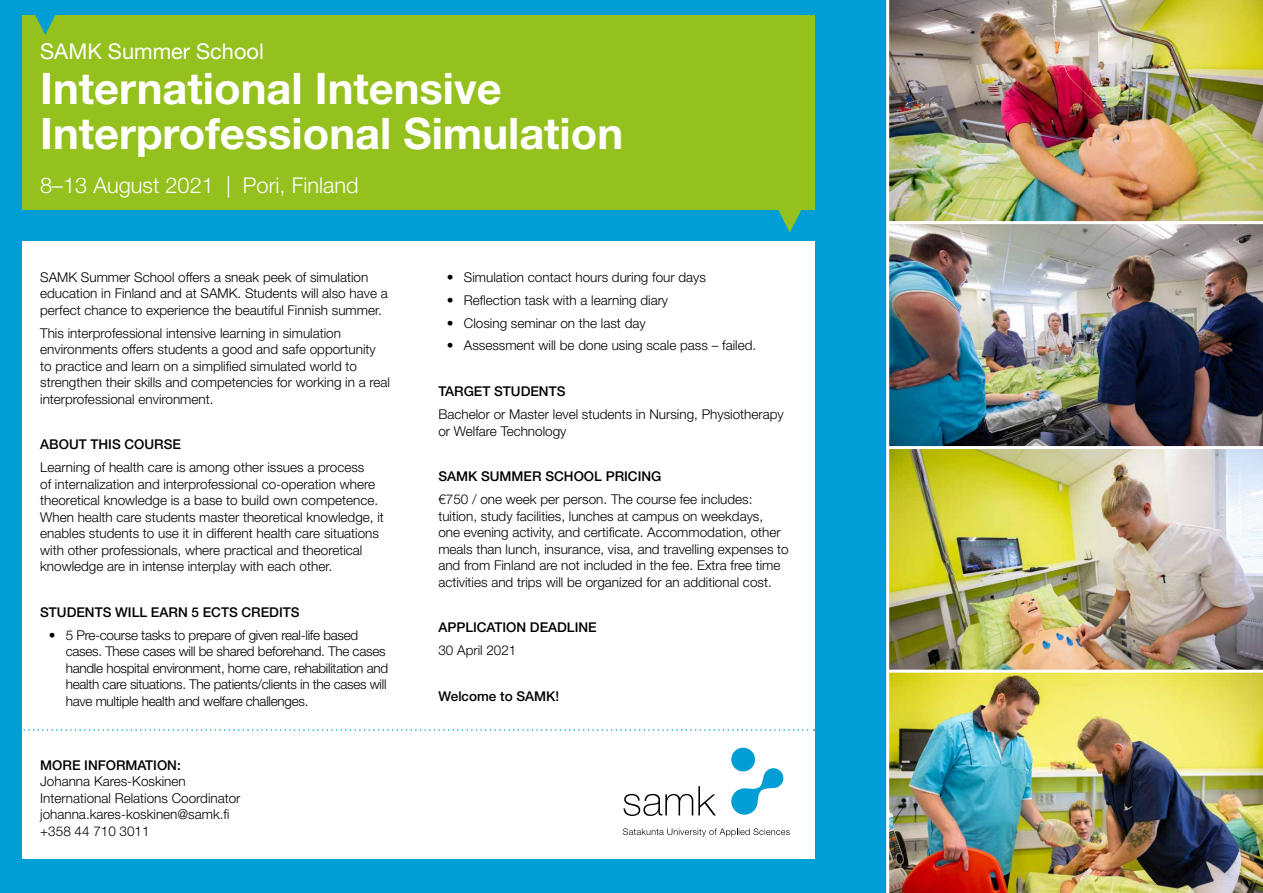
<style>
.page{position:relative;width:1263px;height:893px;background:#009ed4}
.page>*{position:absolute;margin:0;border:0;box-sizing:border-box;transform-origin:0 0}
.t1{font:700 43.5px/45px "Helvetica Neue LT Std";color:#fff}
.t2{font:300 21.75px "Helvetica Neue LT Std";color:#fff}
.t3{font:21.75px "Helvetica Neue LT Std";color:#fff}
.t4{font:300 13.5px/16.5px "Helvetica Neue LT Std";color:#000}
.t5{font:300 13.5px/16.5px "Helvetica Neue LT Std";letter-spacing:-.02em;color:#000}
.t6{font:500 13.5px "Helvetica Neue LT Std";color:#000}
</style>
<div class="page">
<div style="left:22px;top:241px;width:792px;height:618px;background:#fff"></div>
<div style="left:22px;top:15px;width:792px;height:194px;background:#95c11f"></div>
<svg style="left:35px;top:15px;width:21px;height:20px"></svg>
<svg style="left:775px;top:209px;width:29px;height:24px"></svg>
<div style="left:731px;top:748px;width:24px;height:23px;background:#009ed4;border-radius:50%"></div>
<svg style="left:731px;top:768px;width:52px;height:47px"></svg>
<svg style="left:623px;top:786px;width:93px;height:30px"></svg>
<svg style="left:623px;top:828px;width:167px;height:9px"></svg>
<img style="left:889px;top:0;width:374px;height:893px">
<hr style="left:886px;top:0;width:3px;height:893px;background:#fff">
<hr style="left:887px;top:221px;width:376px;height:3px;background:#fff">
<hr style="left:888px;top:446px;width:375px;height:3px;background:#fff">
<hr style="left:888px;top:670px;width:375px;height:3px;background:#fff">
<svg style="left:23px;top:729px;width:792px;height:2px"></svg>
<h2 class="t3" style="left:40px;top:38px;width:225px">SAMK Summer School</h2>
<h1 class="t1" style="left:40px;top:65px;width:584px">International Intensive<br>Interprofessional Simulation</h1>
<h2 class="t2" style="left:40px;top:172px;width:320px">8–13 August 2021 | Pori, Finland</h2>
<p class="t4" style="left:40px;top:268px;width:349px">SAMK Summer School offers a sneak peek of simulation education in Finland and at SAMK. Students will also have a perfect chance to experience the beautiful Finnish summer.</p>
<p class="t4" style="left:40px;top:324px;width:351px">This interprofessional intensive learning in simulation environments offers students a good and safe opportunity to practice and learn on a simplified simulated world to strengthen their skills and competencies for working in a real interprofessional environment.</p>
<p class="t6" style="left:40px;top:437px;width:142px">ABOUT THIS COURSE</p>
<p class="t4" style="left:40px;top:459px;width:345px">Learning of health care is among other issues a process<br>of internalization and interprofessional co-operation where theoretical knowledge is a base to build own competence.<br>When health care students master theoretical knowledge, it enables students to use it in different health care situations with other professionals, where practical and theoretical knowledge are in intense interplay with each other.</p>
<p class="t6" style="left:40px;top:604px;width:261px">STUDENTS WILL EARN 5 ECTS CREDITS</p>
<p class="t5" style="left:66px;top:627px;width:324px;text-indent:-17px">• 5 Pre-course tasks to prepare of given real-life based cases. These cases will be shared beforehand. The cases handle hospital environment, home care, rehabilitation and health care situations. The patients/clients in the cases will have multiple health and welfare challenges.</p>
<p class="t6" style="left:40px;top:757px;width:142px">MORE INFORMATION:</p>
<p class="t4" style="left:40px;top:773px;width:202px">Johanna Kares-Koskinen<br>International Relations Coordinator johanna.kares-koskinen@samk.fi +358 44 710 3011</p>
<p class="t4" style="left:447px;top:268px;width:261px">• Simulation contact hours during four days</p>
<p class="t4" style="left:447px;top:291px;width:223px">• Reflection task with a learning diary</p>
<p class="t4" style="left:447px;top:314px;width:200px">• Closing seminar on the last day</p>
<p class="t4" style="left:447px;top:337px;width:311px">• Assessment will be done using scale pass – failed.</p>
<p class="t6" style="left:438px;top:383px;width:129px">TARGET STUDENTS</p>
<p class="t4" style="left:438px;top:406px;width:347px">Bachelor or Master level students in Nursing, Physiotherapy or Welfare Technology</p>
<p class="t6" style="left:438px;top:468px;width:225px">SAMK SUMMER SCHOOL PRICING</p>
<p class="t4" style="left:438px;top:491px;width:352px">€750 / one week per person. The course fee includes: tuition, study facilities, lunches at campus on weekdays,<br>one evening activity, and certificate. Accommodation, other meals than lunch, insurance, visa, and travelling expenses to and from Finland are not included in the fee. Extra free time activities and trips will be organized for an additional cost.</p>
<p class="t6" style="left:438px;top:620px;width:160px">APPLICATION DEADLINE</p>
<p class="t4" style="left:438px;top:642px;width:80px">30 April 2021</p>
<p class="t6" style="left:438px;top:688px;width:122px">Welcome to SAMK!</p>
</div>
